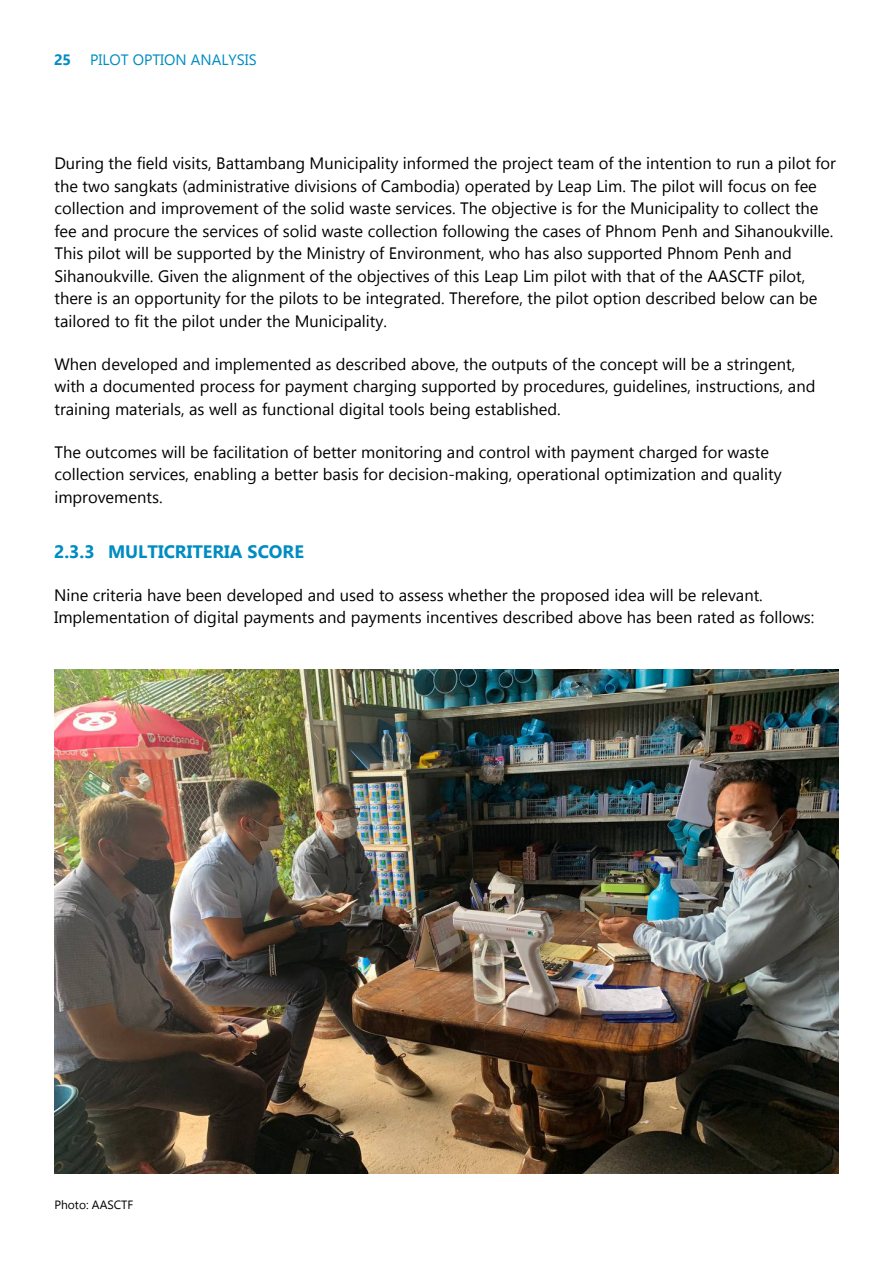
<style>
.page{position:relative;width:893px;height:1263px;background:#fff}
.page>*{position:absolute;margin:0;border:0;box-sizing:border-box;transform-origin:0 0}
.t1{font:700 18px "Gadugi";color:#008cc2}
.t2{font:16.5px/22.5px "Gadugi";color:#000}
.t3{font:15px "Gadugi";color:#008cc2}
.t4{font:700 15px "Gadugi";color:#008cc2}
.t5{font:12px "Gadugi";color:#000}
</style>
<div class="page">
<img style="left:54px;top:669px;width:785px;height:504px">
<p class="t4" style="left:54px;top:51px;width:19px">25</p>
<p class="t3" style="left:90px;top:51px;width:168px">PILOT OPTION ANALYSIS</p>
<p class="t2" style="left:54px;top:152px;width:783px">During the field visits, Battambang Municipality informed the project team of the intention to run a pilot for the two sangkats (administrative divisions of Cambodia) operated by Leap Lim. The pilot will focus on fee collection and improvement of the solid waste services. The objective is for the Municipality to collect the fee and procure the services of solid waste collection following the cases of Phnom Penh and Sihanoukville.<br>This pilot will be supported by the Ministry of Environment, who has also supported Phnom Penh and Sihanoukville. Given the alignment of the objectives of this Leap Lim pilot with that of the AASCTF pilot, there is an opportunity for the pilots to be integrated. Therefore, the pilot option described below can be tailored to fit the pilot under the Municipality.</p>
<p class="t2" style="left:54px;top:353px;width:762px">When developed and implemented as described above, the outputs of the concept will be a stringent, with a documented process for payment charging supported by procedures, guidelines, instructions, and training materials, as well as functional digital tools being established.</p>
<p class="t2" style="left:54px;top:440px;width:729px">The outcomes will be facilitation of better monitoring and control with payment charged for waste collection services, enabling a better basis for decision-making, operational optimization and quality improvements.</p>
<p class="t1" style="left:54px;top:541px;width:251px">2.3.3 MULTICRITERIA SCORE</p>
<p class="t2" style="left:54px;top:584px;width:762px">Nine criteria have been developed and used to assess whether the proposed idea will be relevant.<br>Implementation of digital payments and payments incentives described above has been rated as follows:</p>
<p class="t5" style="left:54px;top:1197px;width:80px">Photo: AASCTF</p>
</div>
